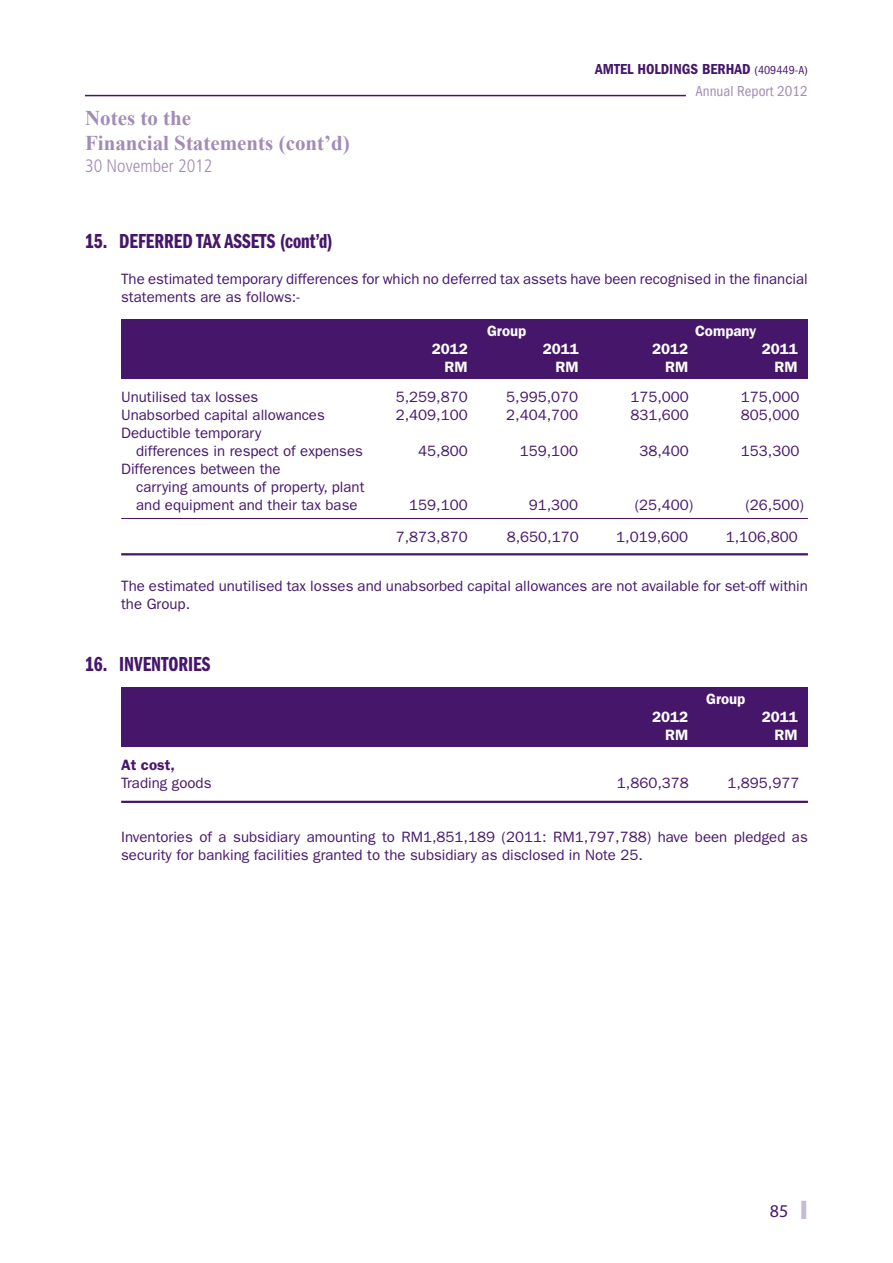
<style>
.page{position:relative;width:893px;height:1263px;background:#fff}
.page>*{position:absolute;margin:0;border:0;box-sizing:border-box;transform-origin:0 0}
.t1{font:21px "ITC Franklin Gothic Std Dm Cp";color:#46166b}
.t2{font:700 21px/25.2px "Times New Roman";color:#a28bb5}
.t3{font:300 condensed 18px "Frutiger LT Std";color:#a28bb5}
.t4{font:18px "Myriad Pro";color:#46166b}
.t5{font:15px/18px "ITC Franklin Gothic Std";color:#46166b}
.t6{font:600 15px "ITC Franklin Gothic Std";color:#fff}
.t7{font:15px "ITC Franklin Gothic Std Dm Cd";color:#46166b}
.t8{font:condensed 15px "ITC Franklin Gothic Std";color:#a28bb5}
.t9{font:600 15px "ITC Franklin Gothic Std";color:#46166b}
.s1{font-family:"ITC Franklin Gothic Std";font-stretch:condensed;font-size:12px}
.s2{font-weight:900;font-size:27px;color:#c7b9d3}
</style>
<div class="page">
<hr style="left:85px;top:95px;width:601px;height:1px;background:#46166b">
<hr style="left:121px;top:801px;width:687px;height:2px;background:#46166b">
<div style="left:121px;top:319px;width:687px;height:59px;background:#46166b"></div>
<hr style="left:121px;top:518px;width:687px;height:1px;background:#46166b">
<hr style="left:121px;top:553px;width:687px;height:2px;background:#46166b">
<div style="left:121px;top:688px;width:687px;height:59px;background:#46166b"></div>
<h1 class="t2" style="left:85px;top:105px;width:266px">Notes to the<br>Financial Statements (cont’d)</h1>
<p class="t3" style="left:85px;top:155px;width:129px">30 November 2012</p>
<p class="t7" style="left:595px;top:61px;width:214px">AMTEL HOLDINGS BERHAD <span class="s1">(409449-A)</span></p>
<p class="t8" style="left:695px;top:83px;width:114px">Annual Report 2012</p>
<h1 class="t1" style="left:85px;top:230px;width:249px">15. DEFERRED TAX ASSETS (cont’d)</h1>
<p class="t5" style="left:121px;top:270px;width:688px">The estimated temporary differences for which no deferred tax assets have been recognised in the financial statements are as follows:-</p>
<p class="t6" style="left:487px;top:322px;width:41px">Group</p>
<p class="t6" style="left:695px;top:322px;width:63px">Company</p>
<p class="t6" style="left:432px;top:340px;width:37px">2012</p>
<p class="t6" style="left:543px;top:340px;width:37px">2011</p>
<p class="t6" style="left:652px;top:340px;width:37px">2012</p>
<p class="t6" style="left:762px;top:340px;width:37px">2011</p>
<p class="t6" style="left:445px;top:358px;width:25px">RM</p>
<p class="t6" style="left:556px;top:358px;width:25px">RM</p>
<p class="t6" style="left:665px;top:358px;width:25px">RM</p>
<p class="t6" style="left:775px;top:358px;width:25px">RM</p>
<p class="t5" style="left:121px;top:388px;width:139px">Unutilised tax losses</p>
<p class="t5" style="left:396px;top:388px;width:73px">5,259,870</p>
<p class="t5" style="left:506px;top:388px;width:73px">5,995,070</p>
<p class="t5" style="left:630px;top:388px;width:60px">175,000</p>
<p class="t5" style="left:741px;top:388px;width:60px">175,000</p>
<p class="t5" style="left:121px;top:406px;width:205px">Unabsorbed capital allowances</p>
<p class="t5" style="left:396px;top:406px;width:73px">2,409,100</p>
<p class="t5" style="left:506px;top:406px;width:73px">2,404,700</p>
<p class="t5" style="left:630px;top:406px;width:60px">831,600</p>
<p class="t5" style="left:741px;top:406px;width:60px">805,000</p>
<p class="t5" style="left:136px;top:424px;width:228px;text-indent:-15px">Deductible temporary<br>differences in respect of expenses</p>
<p class="t5" style="left:418px;top:442px;width:51px">45,800</p>
<p class="t5" style="left:520px;top:442px;width:60px">159,100</p>
<p class="t5" style="left:639px;top:442px;width:51px">38,400</p>
<p class="t5" style="left:741px;top:442px;width:60px">153,300</p>
<p class="t5" style="left:136px;top:460px;width:230px;text-indent:-15px">Differences between the<br>carrying amounts of property, plant and equipment and their tax base</p>
<p class="t5" style="left:409px;top:496px;width:60px">159,100</p>
<p class="t5" style="left:529px;top:496px;width:51px">91,300</p>
<p class="t5" style="left:635px;top:496px;width:60px">(25,400)</p>
<p class="t5" style="left:745px;top:496px;width:60px">(26,500)</p>
<p class="t5" style="left:396px;top:528px;width:73px">7,873,870</p>
<p class="t5" style="left:507px;top:528px;width:73px">8,650,170</p>
<p class="t5" style="left:616px;top:528px;width:73px">1,019,600</p>
<p class="t5" style="left:726px;top:528px;width:73px">1,106,800</p>
<p class="t5" style="left:121px;top:577px;width:688px">The estimated unutilised tax losses and unabsorbed capital allowances are not available for set-off within the Group.</p>
<h1 class="t1" style="left:85px;top:652px;width:127px">16. INVENTORIES</h1>
<p class="t6" style="left:706px;top:690px;width:41px">Group</p>
<p class="t6" style="left:652px;top:708px;width:37px">2012</p>
<p class="t6" style="left:762px;top:708px;width:37px">2011</p>
<p class="t6" style="left:665px;top:726px;width:25px">RM</p>
<p class="t6" style="left:775px;top:726px;width:25px">RM</p>
<p class="t9" style="left:121px;top:756px;width:55px">At cost,</p>
<p class="t5" style="left:121px;top:774px;width:92px">Trading goods</p>
<p class="t5" style="left:617px;top:774px;width:73px">1,860,378</p>
<p class="t5" style="left:727px;top:774px;width:73px">1,895,977</p>
<p class="t5" style="left:121px;top:828px;width:688px">Inventories of a subsidiary amounting to RM1,851,189 (2011: RM1,797,788) have been pledged as security for banking facilities granted to the subsidiary as disclosed in Note 25.</p>
<p class="t4" style="left:770px;top:1200px;width:40px">85 <span class="s2">I</span></p>
</div>
